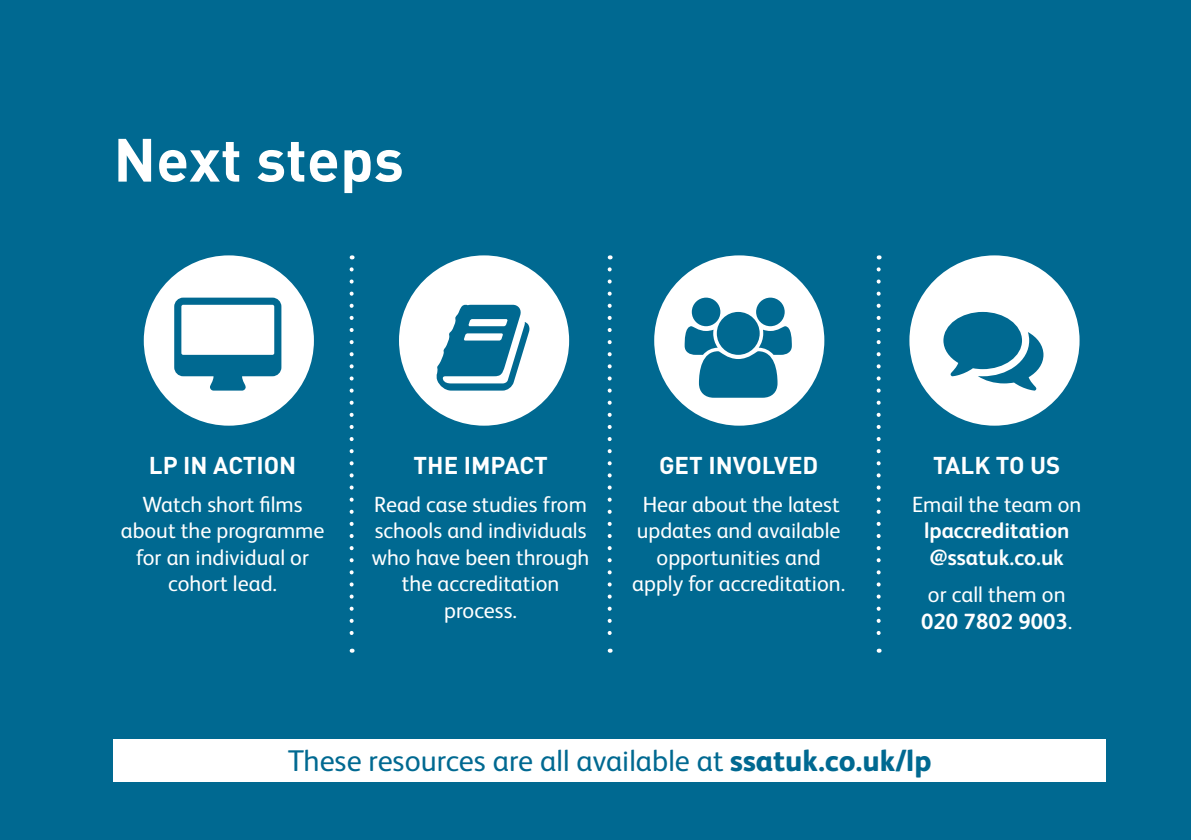
<style>
.page{position:relative;width:1191px;height:840px;background:#fff}
.page>*{position:absolute;margin:0;border:0;box-sizing:border-box;transform-origin:0 0}
.t1{font:700 60px "DIN";letter-spacing:.005em;color:#fff}
.t2{font:30px "FS Albert Pro";color:#006991}
.t3{font:700 24px "DIN";color:#fff}
.t4{font:22px/26.4px "FS Albert Pro";color:#fff;text-align:center}
.t5{font:700 22px/26.4px "FS Albert Pro";color:#fff}
.s1{font-weight:700}
.s2{font-weight:800}
</style>
<div class="page">
<div style="left:0;top:0;width:1191px;height:839px;background:#006991"></div>
<div style="left:144px;top:255px;width:170px;height:170px;background:#fff;border-radius:50%"></div>
<div style="left:399px;top:255px;width:170px;height:170px;background:#fff;border-radius:50%"></div>
<div style="left:654px;top:255px;width:170px;height:170px;background:#fff;border-radius:50%"></div>
<div style="left:909px;top:255px;width:170px;height:170px;background:#fff;border-radius:50%"></div>
<div style="left:113px;top:738px;width:993px;height:43px;background:#fff"></div>
<svg style="left:607px;top:269px;width:4px;height:383px"></svg>
<svg style="left:876px;top:269px;width:4px;height:383px"></svg>
<svg style="left:349px;top:269px;width:4px;height:383px"></svg>
<h1 class="t1" style="left:113px;top:121px;width:292px">Next steps</h1>
<p class="t3" style="left:149px;top:449px;width:149px">LP IN ACTION</p>
<p class="t4" style="left:121px;top:489px;width:205px">Watch short films about the programme for an individual or cohort lead.</p>
<p class="t3" style="left:413px;top:449px;width:136px">THE IMPACT</p>
<p class="t4" style="left:372px;top:489px;width:219px">Read case studies from schools and individuals who have been through the accreditation process.</p>
<p class="t3" style="left:659px;top:449px;width:161px">GET INVOLVED</p>
<p class="t4" style="left:632px;top:489px;width:215px">Hear about the latest updates and available opportunities and apply for accreditation.</p>
<p class="t3" style="left:933px;top:449px;width:129px">TALK TO US</p>
<p class="t4" style="left:912px;top:489px;width:171px">Email the team on</p>
<p class="t5" style="left:924px;top:516px;width:147px">lpaccreditation @ssatuk.co.uk</p>
<p class="t4" style="left:921px;top:579px;width:152px">or call them on<br><span class="s1">020 7802 9003</span>.</p>
<h2 class="t2" style="left:288px;top:738px;width:645px">These resources are all available at <span class="s2">ssatuk.co.uk/lp</span></h2>
</div>
